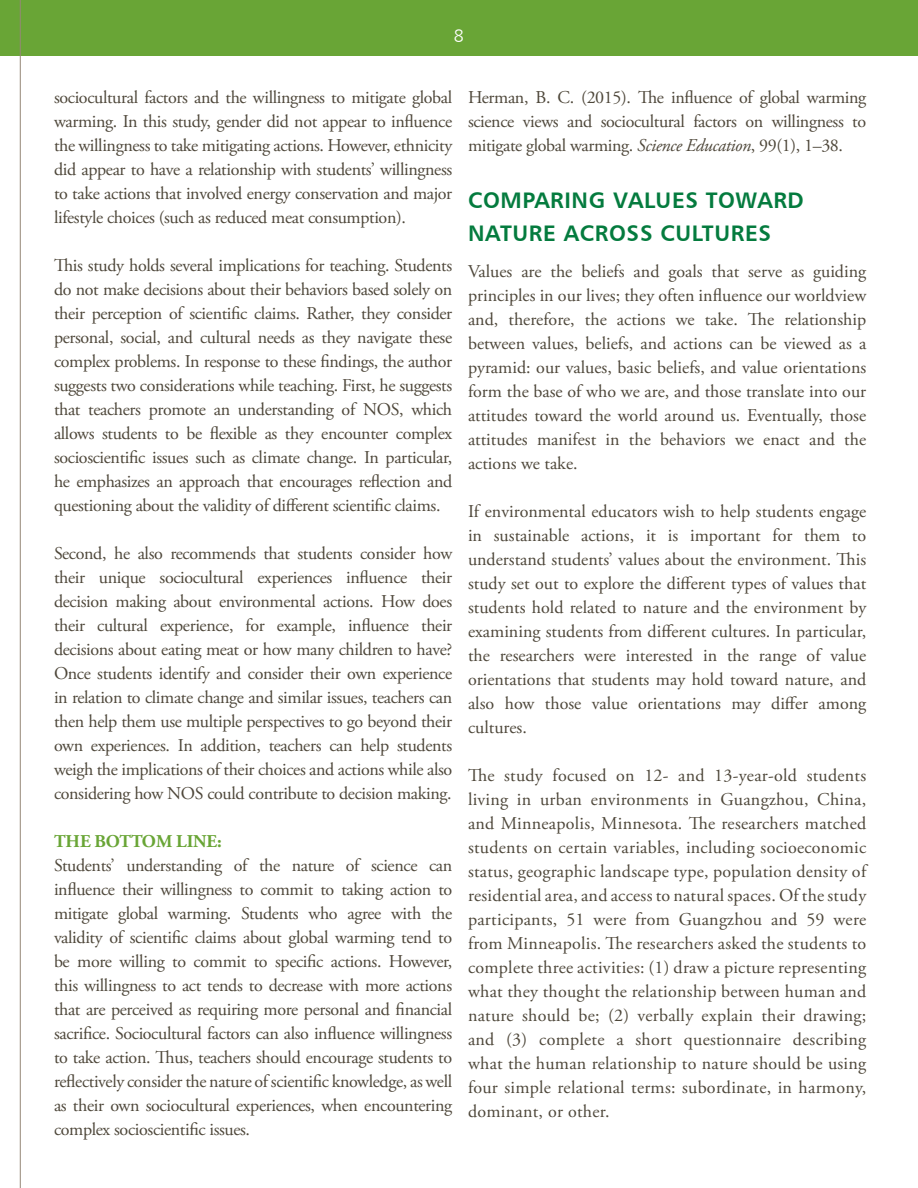
<style>
.page{position:relative;width:918px;height:1188px;background:#fff}
.page>*{position:absolute;margin:0;border:0;box-sizing:border-box;transform-origin:0 0}
.t1{font:22.5px "Humanist 777 BT Bold B";letter-spacing:.025em;color:#047b3e}
.t2{font:18px/24px "Adobe Garamond Pro";letter-spacing:-.02em;color:#4e473a;text-align:justify}
.t3{font:700 18px "Adobe Garamond Pro";letter-spacing:-.005em;color:#69a536}
.t4{font:18px "Humanist 777 BT Light B";color:#fff}
.s1{font-style:italic}
</style>
<div class="page">
<div style="left:0;top:0;width:918px;height:56px;background:#69a536"></div>
<hr style="left:20px;top:0;width:1px;height:1188px;background:#958776">
<p class="t4" style="left:454px;top:25px;width:12px">8</p>
<p class="t2" style="left:54px;top:86px;width:400px">sociocultural factors and the willingness to mitigate global warming. In this study, gender did not appear to influence the willingness to take mitigating actions. However, ethnicity did appear to have a relationship with students’ willingness to take actions that involved energy conservation and major lifestyle choices (such as reduced meat consumption).</p>
<p class="t2" style="left:54px;top:254px;width:400px">This study holds several implications for teaching. Students do not make decisions about their behaviors based solely on their perception of scientific claims. Rather, they consider personal, social, and cultural needs as they navigate these complex problems. In response to these findings, the author suggests two considerations while teaching. First, he suggests that teachers promote an understanding of NOS, which allows students to be flexible as they encounter complex socioscientific issues such as climate change. In particular, he emphasizes an approach that encourages reflection and questioning about the validity of different scientific claims.</p>
<p class="t2" style="left:54px;top:542px;width:400px">Second, he also recommends that students consider how their unique sociocultural experiences influence their decision making about environmental actions. How does their cultural experience, for example, influence their decisions about eating meat or how many children to have?<br>Once students identify and consider their own experience in relation to climate change and similar issues, teachers can then help them use multiple perspectives to go beyond their own experiences. In addition, teachers can help students weigh the implications of their choices and actions while also considering how NOS could contribute to decision making.</p>
<p class="t3" style="left:54px;top:831px;width:169px">THE BOTTOM LINE:</p>
<p class="t2" style="left:54px;top:854px;width:400px">Students’ understanding of the nature of science can influence their willingness to commit to taking action to mitigate global warming. Students who agree with the validity of scientific claims about global warming tend to be more willing to commit to specific actions. However, this willingness to act tends to decrease with more actions that are perceived as requiring more personal and financial sacrifice. Sociocultural factors can also influence willingness to take action. Thus, teachers should encourage students to reflectively consider the nature of scientific knowledge, as well as their own sociocultural experiences, when encountering complex socioscientific issues.</p>
<p class="t2" style="left:468px;top:86px;width:400px">Herman, B. C. (2015). The influence of global warming science views and sociocultural factors on willingness to mitigate global warming. <span class="s1">Science Education</span>, 99(1), 1–38.</p>
<p class="t1" style="left:468px;top:186px;width:190px">CO MPARIN G VALUES</p>
<p class="t1" style="left:706px;top:186px;width:100px">TOWARD</p>
<p class="t1" style="left:468px;top:219px;width:156px">NATU RE ACROSS</p>
<p class="t1" style="left:660px;top:219px;width:15px">CULTU</p>
<p class="t1" style="left:731px;top:219px;width:27px">RES</p>
<p class="t2" style="left:468px;top:260px;width:400px">Values are the beliefs and goals that serve as guiding principles in our lives; they often influence our worldview and, therefore, the actions we take. The relationship between values, beliefs, and actions can be viewed as a pyramid: our values, basic beliefs, and value orientations form the base of who we are, and those translate into our attitudes toward the world around us. Eventually, those attitudes manifest in the behaviors we enact and the actions we take.</p>
<p class="t2" style="left:468px;top:500px;width:400px">If environmental educators wish to help students engage in sustainable actions, it is important for them to understand students’ values about the environment. This study set out to explore the different types of values that students hold related to nature and the environment by examining students from different cultures. In particular, the researchers were interested in the range of value orientations that students may hold toward nature, and also how those value orientations may differ among cultures.</p>
<p class="t2" style="left:468px;top:764px;width:400px">The study focused on 12- and 13-year-old students living in urban environments in Guangzhou, China, and Minneapolis, Minnesota. The researchers matched students on certain variables, including socioeconomic status, geographic landscape type, population density of residential area, and access to natural spaces. Of the study participants, 51 were from Guangzhou and 59 were from Minneapolis. The researchers asked the students to complete three activities: (1) draw a picture representing what they thought the relationship between human and nature should be; (2) verbally explain their drawing; and (3) complete a short questionnaire describing what the human relationship to nature should be using four simple relational terms: subordinate, in harmony, dominant, or other.</p>
</div>
